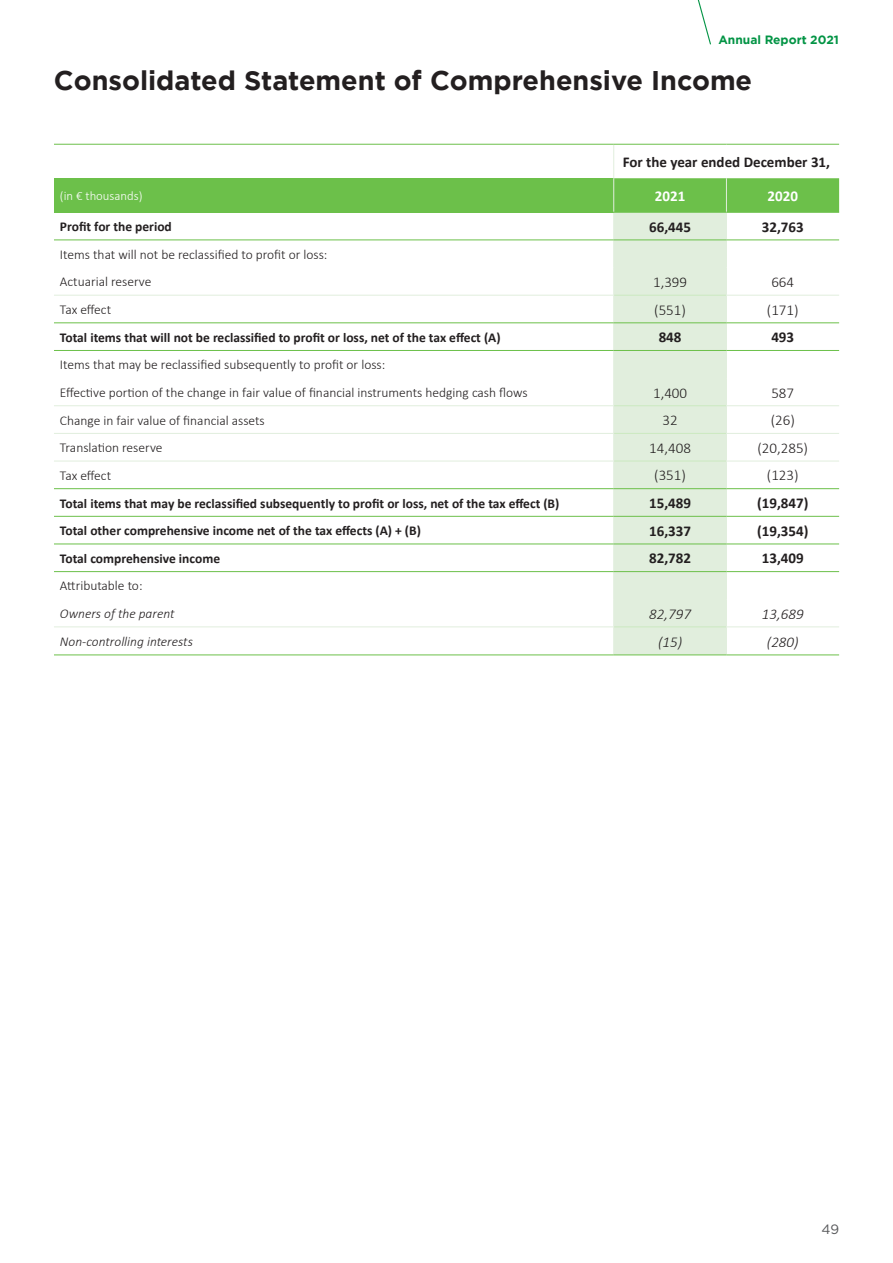
<style>
.page{position:relative;width:893px;height:1263px;background:#fff}
.page>*{position:absolute;margin:0;border:0;box-sizing:border-box;transform-origin:0 0}
.t1{font:700 27px "Gotham";color:#231f20}
.T__numeri{font:700 15px "Calibri";color:#231f20}
.T__numeri-2{font:300 15px "Calibri";color:#231f20}
.T__numeri-3{font:italic 300 15px "Calibri";color:#231f20}
.T__numeri-4{font:700 15px "Calibri";color:#fff}
.T_subtitoli{font:300 13.5px "Calibri";color:#231f20}
.T_subtitoli-2{font:700 13.5px "Calibri";color:#231f20}
.T_subtitoli-3{font:italic 300 13.5px "Calibri";color:#231f20}
.t2{font:13.5px "Gotham";color:#57585a}
.T__numeri-5{font:300 12.75px "Calibri";color:#fff}
.t3{font:700 12px "Gotham";color:#039445}
</style>
<div class="page">
<svg style="left:697px;top:0;width:14px;height:45px"></svg>
<div style="left:54px;top:178px;width:560px;height:34px;background:#6cc04a"></div>
<hr style="left:613px;top:145px;width:1px;height:33px;background:#e1eedd">
<svg style="left:613px;top:178px;width:226px;height:476px"></svg>
<hr style="left:614px;top:295px;width:112px;height:1px;background:#cbe9c0">
<hr style="left:54px;top:212px;width:560px;height:1px;background:#6cc04a">
<hr style="left:614px;top:212px;width:112px;height:1px;background:#6cc04a">
<hr style="left:726px;top:212px;width:113px;height:1px;background:#6cc04a">
<hr style="left:54px;top:240px;width:560px;height:1px;background:#6cc04a">
<hr style="left:614px;top:240px;width:112px;height:1px;background:#6cc04a">
<hr style="left:726px;top:240px;width:113px;height:1px;background:#6cc04a">
<hr style="left:54px;top:322px;width:560px;height:1px;background:#6cc04a">
<hr style="left:614px;top:322px;width:112px;height:1px;background:#6cc04a">
<hr style="left:726px;top:322px;width:113px;height:1px;background:#6cc04a">
<hr style="left:54px;top:350px;width:560px;height:1px;background:#6cc04a">
<hr style="left:614px;top:350px;width:112px;height:1px;background:#6cc04a">
<hr style="left:726px;top:350px;width:113px;height:1px;background:#6cc04a">
<hr style="left:54px;top:405px;width:560px;height:1px;background:#e1eedd">
<hr style="left:726px;top:405px;width:113px;height:1px;background:#e1eedd">
<hr style="left:54px;top:433px;width:560px;height:1px;background:#e1eedd">
<hr style="left:726px;top:433px;width:113px;height:1px;background:#e1eedd">
<hr style="left:54px;top:461px;width:560px;height:1px;background:#e1eedd">
<hr style="left:726px;top:461px;width:113px;height:1px;background:#e1eedd">
<hr style="left:54px;top:626px;width:560px;height:1px;background:#e1eedd">
<hr style="left:726px;top:626px;width:113px;height:1px;background:#e1eedd">
<hr style="left:614px;top:405px;width:112px;height:1px;background:#cbe9c0">
<hr style="left:614px;top:433px;width:112px;height:1px;background:#cbe9c0">
<hr style="left:614px;top:461px;width:112px;height:1px;background:#cbe9c0">
<hr style="left:614px;top:626px;width:112px;height:1px;background:#cbe9c0">
<hr style="left:54px;top:295px;width:560px;height:1px;background:#e1eedd">
<hr style="left:726px;top:295px;width:113px;height:1px;background:#e1eedd">
<hr style="left:54px;top:654px;width:560px;height:1px;background:#6cc04a">
<hr style="left:614px;top:654px;width:112px;height:1px;background:#6cc04a">
<hr style="left:726px;top:654px;width:113px;height:1px;background:#6cc04a">
<hr style="left:54px;top:144px;width:560px;height:1px;background:#6cc04a">
<hr style="left:614px;top:144px;width:112px;height:1px;background:#6cc04a">
<hr style="left:726px;top:144px;width:113px;height:1px;background:#6cc04a">
<hr style="left:54px;top:488px;width:560px;height:1px;background:#6cc04a">
<hr style="left:614px;top:488px;width:112px;height:1px;background:#6cc04a">
<hr style="left:726px;top:488px;width:113px;height:1px;background:#6cc04a">
<hr style="left:54px;top:516px;width:560px;height:1px;background:#6cc04a">
<hr style="left:614px;top:516px;width:112px;height:1px;background:#6cc04a">
<hr style="left:726px;top:516px;width:113px;height:1px;background:#6cc04a">
<hr style="left:54px;top:544px;width:560px;height:1px;background:#6cc04a">
<hr style="left:614px;top:544px;width:112px;height:1px;background:#6cc04a">
<hr style="left:726px;top:544px;width:113px;height:1px;background:#6cc04a">
<hr style="left:54px;top:571px;width:560px;height:1px;background:#6cc04a">
<hr style="left:614px;top:571px;width:112px;height:1px;background:#6cc04a">
<hr style="left:726px;top:571px;width:113px;height:1px;background:#6cc04a">
<p class="t3" style="left:718px;top:31px;width:122px">Annual Report 2021</p>
<p class="t1" style="left:54px;top:62px;width:700px">Consolidated Statement of Comprehensive Income</p>
<p class="T__numeri" style="left:623px;top:151px;width:209px">For the year ended December 31,</p>
<p class="T__numeri-5" style="left:60px;top:188px;width:84px">(in € thousands)</p>
<p class="T__numeri-4" style="left:655px;top:185px;width:32px">2021</p>
<p class="T__numeri-4" style="left:768px;top:185px;width:32px">2020</p>
<p class="T_subtitoli-2" style="left:60px;top:217px;width:113px">Profit for the period</p>
<p class="T__numeri" style="left:649px;top:216px;width:43px">66,445</p>
<p class="T__numeri" style="left:762px;top:216px;width:43px">32,763</p>
<p class="T_subtitoli" style="left:60px;top:246px;width:269px">Items that will not be reclassified to profit or loss:</p>
<p class="T_subtitoli" style="left:60px;top:274px;width:93px">Actuarial reserve</p>
<p class="T__numeri-2" style="left:653px;top:273px;width:36px">1,399</p>
<p class="T__numeri-2" style="left:771px;top:273px;width:24px">664</p>
<p class="T_subtitoli" style="left:60px;top:301px;width:53px">Tax effect</p>
<p class="T__numeri-2" style="left:654px;top:300px;width:33px">(551)</p>
<p class="T__numeri-2" style="left:767px;top:300px;width:33px">(171)</p>
<p class="T_subtitoli-2" style="left:60px;top:328px;width:442px">Total items that will not be reclassified to profit or loss, net of the tax effect (A)</p>
<p class="T__numeri" style="left:659px;top:327px;width:24px">848</p>
<p class="T__numeri" style="left:771px;top:327px;width:24px">493</p>
<p class="T_subtitoli" style="left:60px;top:356px;width:327px">Items that may be reclassified subsequently to profit or loss:</p>
<p class="T_subtitoli" style="left:60px;top:384px;width:469px">Effective portion of the change in fair value of financial instruments hedging cash flows</p>
<p class="T__numeri-2" style="left:653px;top:383px;width:36px">1,400</p>
<p class="T__numeri-2" style="left:771px;top:383px;width:24px">587</p>
<p class="T_subtitoli" style="left:60px;top:412px;width:206px">Change in fair value of financial assets</p>
<p class="T__numeri-2" style="left:662px;top:411px;width:17px">32</p>
<p class="T__numeri-2" style="left:771px;top:411px;width:26px">(26)</p>
<p class="T_subtitoli" style="left:60px;top:439px;width:104px">Translation reserve</p>
<p class="T__numeri-2" style="left:649px;top:439px;width:43px">14,408</p>
<p class="T__numeri-2" style="left:757px;top:439px;width:52px">(20,285)</p>
<p class="T_subtitoli" style="left:60px;top:467px;width:53px">Tax effect</p>
<p class="T__numeri-2" style="left:654px;top:466px;width:33px">(351)</p>
<p class="T__numeri-2" style="left:767px;top:466px;width:33px">(123)</p>
<p class="T_subtitoli-2" style="left:60px;top:493px;width:501px">Total items that may be reclassified subsequently to profit or loss, net of the tax effect (B)</p>
<p class="T__numeri" style="left:649px;top:492px;width:43px">15,489</p>
<p class="T__numeri" style="left:757px;top:492px;width:53px">(19,847)</p>
<p class="T_subtitoli-2" style="left:60px;top:521px;width:362px">Total other comprehensive income net of the tax effects (A) + (B)</p>
<p class="T__numeri" style="left:649px;top:520px;width:43px">16,337</p>
<p class="T__numeri" style="left:757px;top:520px;width:53px">(19,354)</p>
<p class="T_subtitoli-2" style="left:60px;top:549px;width:162px">Total comprehensive income</p>
<p class="T__numeri" style="left:649px;top:548px;width:43px">82,782</p>
<p class="T__numeri" style="left:762px;top:548px;width:43px">13,409</p>
<p class="T_subtitoli" style="left:60px;top:578px;width:84px">Attributable to:</p>
<p class="T_subtitoli-3" style="left:60px;top:605px;width:116px">Owners of the parent</p>
<p class="T__numeri-3" style="left:649px;top:604px;width:43px">82,797</p>
<p class="T__numeri-3" style="left:762px;top:604px;width:43px">13,689</p>
<p class="T_subtitoli-3" style="left:60px;top:633px;width:134px">Non-controlling interests</p>
<p class="T__numeri-3" style="left:658px;top:632px;width:26px">(15)</p>
<p class="T__numeri-3" style="left:767px;top:632px;width:33px">(280)</p>
<p class="t2" style="left:821px;top:1221px;width:19px">49</p>
</div>
